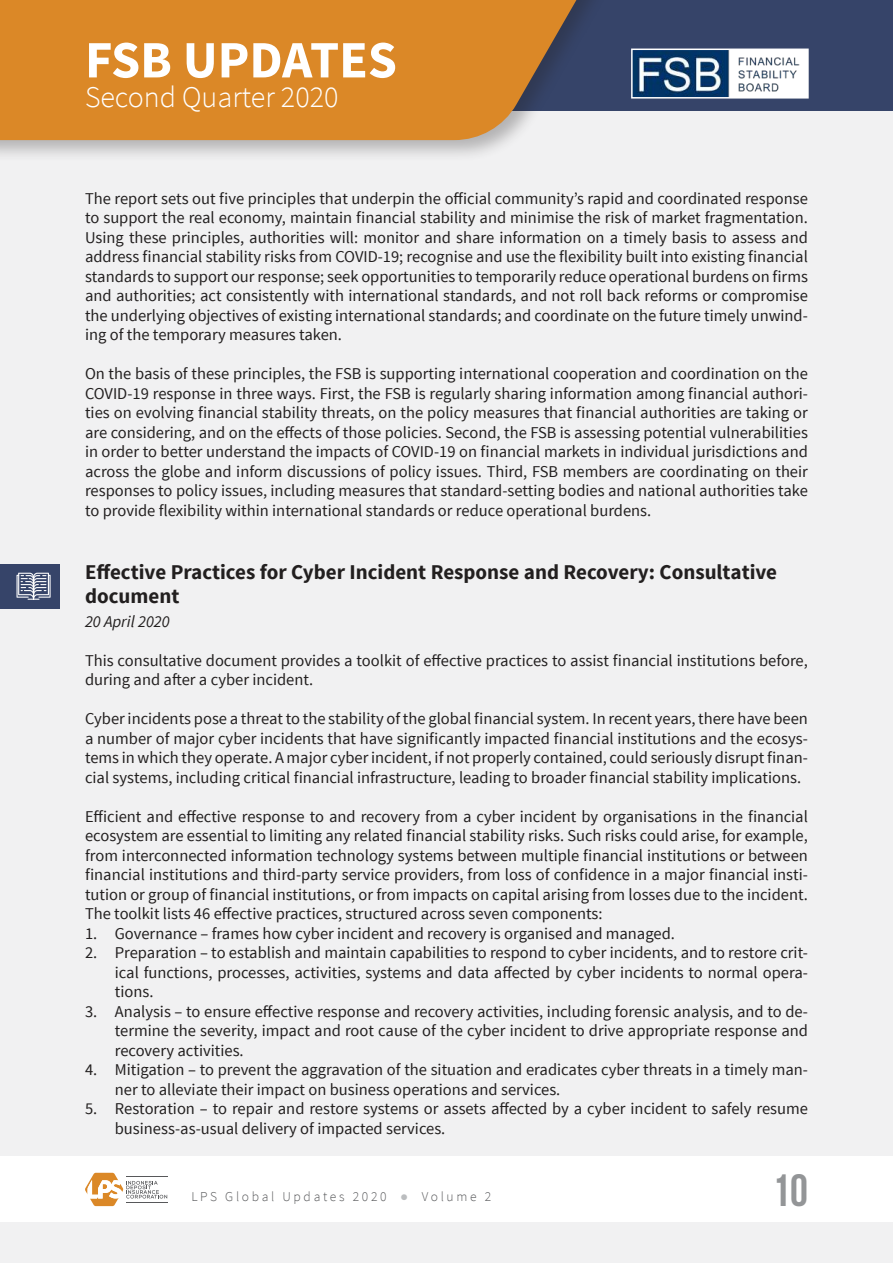
<style>
.page{position:relative;width:893px;height:1263px;background:#f1f1f2}
.page>*{position:absolute;margin:0;border:0;box-sizing:border-box;transform-origin:0 0}
.t1{font:700 52.5px "Source Sans Pro";color:#fff}
.t2{font:700 45px "Bebas Neue";color:#939597}
.t3{font:300 30px "Source Sans Pro";color:#fff}
.t4{font:700 21px/24px "Source Sans Pro";color:#221f1f}
.t5{font:16.5px/19.5px "Source Sans Pro";color:#221f1f;text-align:justify}
.t6{font:italic 16.5px "Source Sans Pro";color:#221f1f}
.t7{font:300 13.5px "Source Sans Pro";letter-spacing:.2em;color:#57585a}
.s1{font-family:"Arial";font-weight:400;color:#bbbdbf}
</style>
<div class="page">
<div style="left:0;top:0;width:893px;height:111px;background:#364469"></div>
<div style="left:0;top:0;width:610px;height:163px;background:#221f1f;opacity:.3"></div>
<svg style="left:0;top:0;width:589px;height:140px;background:#d18630"></svg>
<div style="left:0;top:1157px;width:893px;height:65px;background:#fff"></div>
<svg style="left:85px;top:1173px;width:82px;height:33px"></svg>
<img style="left:634px;top:52px;width:172px;height:44px">
<div style="left:631px;top:49px;width:178px;height:50px;border:2px solid #fff"></div>
<div style="left:0;top:564px;width:59px;height:44px;background:#364469"></div>
<svg style="left:17px;top:573px;width:34px;height:27px"></svg>
<h1 class="t1" style="left:85px;top:40px;width:313px">FSB UPDATES</h1>
<h3 class="t3" style="left:85px;top:86px;width:255px">Second Quarter 2020</h3>
<p class="t5" style="left:85px;top:189px;width:724px">The report sets out five principles that underpin the official community’s rapid and coordinated response to support the real economy, maintain financial stability and minimise the risk of market fragmentation.<br>Using these principles, authorities will: monitor and share information on a timely basis to assess and address financial stability risks from COVID-19; recognise and use the flexibility built into existing financial standards to support our response; seek opportunities to temporarily reduce operational burdens on firms and authorities; act consistently with international standards, and not roll back reforms or compromise the underlying objectives of existing international standards; and coordinate on the future timely unwind&shy;ing of the temporary measures taken.</p>
<p class="t5" style="left:85px;top:364px;width:724px">On the basis of these principles, the FSB is supporting international cooperation and coordination on the COVID-19 response in three ways. First, the FSB is regularly sharing information among financial authori&shy;ties on evolving financial stability threats, on the policy measures that financial authorities are taking or are considering, and on the effects of those policies. Second, the FSB is assessing potential vulnerabilities in order to better understand the impacts of COVID-19 on financial markets in individual jurisdictions and across the globe and inform discussions of policy issues. Third, FSB members are coordinating on their responses to policy issues, including measures that standard-setting bodies and national authorities take to provide flexibility within international standards or reduce operational burdens.</p>
<p class="t4" style="left:85px;top:561px;width:694px">Effective Practices for Cyber Incident Response and Recovery: Consultative document</p>
<p class="t6" style="left:85px;top:615px;width:86px">20 April 2020</p>
<p class="t5" style="left:85px;top:651px;width:724px">This consultative document provides a toolkit of effective practices to assist financial institutions before, during and after a cyber incident.</p>
<p class="t5" style="left:85px;top:709px;width:724px">Cyber incidents pose a threat to the stability of the global financial system. In recent years, there have been a number of major cyber incidents that have significantly impacted financial institutions and the ecosys&shy;tems in which they operate. A major cyber incident, if not properly contained, could seriously disrupt finan&shy;cial systems, including critical financial infrastructure, leading to broader financial stability implications.</p>
<p class="t5" style="left:85px;top:807px;width:724px">Efficient and effective response to and recovery from a cyber incident by organisations in the financial ecosystem are essential to limiting any related financial stability risks. Such risks could arise, for example, from interconnected information technology systems between multiple financial institutions or between financial institutions and third-party service providers, from loss of confidence in a major financial insti&shy;tution or group of financial institutions, or from impacts on capital arising from losses due to the incident.<br>The toolkit lists 46 effective practices, structured across seven components:</p>
<p class="t5" style="left:85px;top:924px;width:591px">1. Governance – frames how cyber incident and recovery is organised and managed.</p>
<p class="t5" style="left:115px;top:943px;width:695px;text-indent:-30px">2. Preparation – to establish and maintain capabilities to respond to cyber incidents, and to restore crit&shy;ical functions, processes, activities, systems and data affected by cyber incidents to normal opera&shy;tions.</p>
<p class="t5" style="left:115px;top:1002px;width:695px;text-indent:-30px">3. Analysis – to ensure effective response and recovery activities, including forensic analysis, and to de&shy;termine the severity, impact and root cause of the cyber incident to drive appropriate response and recovery activities.</p>
<p class="t5" style="left:115px;top:1060px;width:695px;text-indent:-30px">4. Mitigation – to prevent the aggravation of the situation and eradicates cyber threats in a timely man&shy;ner to alleviate their impact on business operations and services.</p>
<p class="t5" style="left:115px;top:1099px;width:695px;text-indent:-30px">5. Restoration – to repair and restore systems or assets affected by a cyber incident to safely resume business-as-usual delivery of impacted services.</p>
<p class="t7" style="left:191px;top:1191px;width:301px">LPS Global Updates 2020 <span class="s1">●</span> Volume 2</p>
<h2 class="t2" style="left:772px;top:1164px;width:37px">10</h2>
</div>
